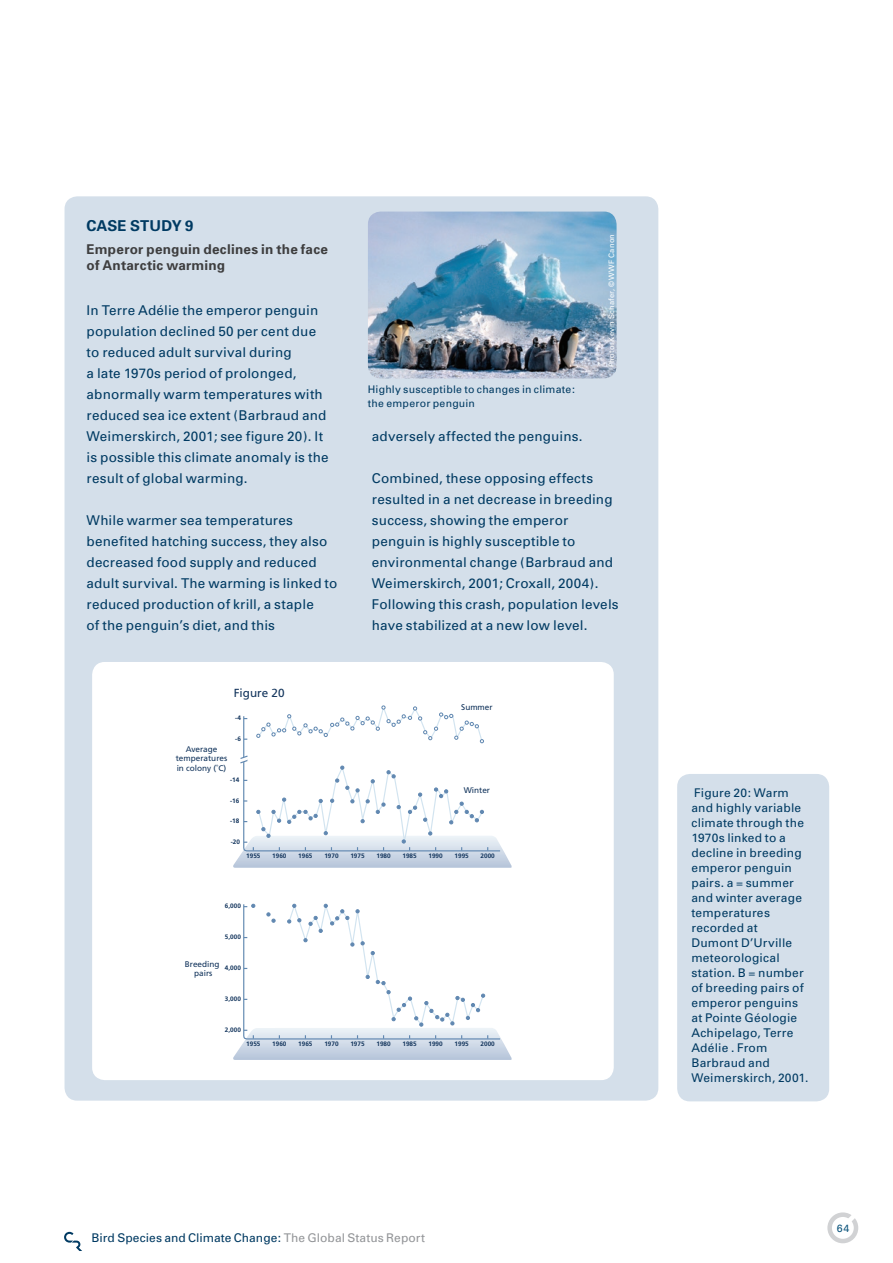
<style>
.page{position:relative;width:893px;height:1263px;background:#fff}
.page>*{position:absolute;margin:0;border:0;box-sizing:border-box;transform-origin:0 0}
.case_heading{font:700 15px "Univers";color:#003a62}
.case_txt{font:13.5px/21px "Univers";letter-spacing:.015em;color:#003a62}
.case_bold{font:700 13.5px/16.5px "Univers";letter-spacing:.02em;color:#3e3e3f}
.diagram_text{font:12px/15px "Univers";letter-spacing:.015em;color:#003a62}
.t1{font:11.7px "Frutiger";color:#12345c}
.footnote{font:10.5px/13.5px "Univers";letter-spacing:.025em;color:#003a62}
.t2{font:10.5px "Univers";color:#0b537b}
.t3{font:8.25px/9.9px "Frutiger";color:#12345c;text-align:center}
.footnote-2{font:7.5px "Univers";letter-spacing:.025em;color:#fff}
.t4{font:700 6.45px "Frutiger";color:#12345c}
.s1{color:#939598}
</style>
<div class="page">
<div style="left:827px;top:1212px;width:31px;height:31px;border:4px solid #d1d2d4;border-radius:50%"></div>
<svg style="left:837px;top:1212px;width:22px;height:21px"></svg>
<svg style="left:64px;top:1232px;width:18px;height:19px"></svg>
<div style="left:65px;top:196px;width:593px;height:905px;background:#d4dfea;border-radius:13px"></div>
<div style="left:92px;top:662px;width:522px;height:418px;background:#fff;border-radius:13px"></div>
<svg style="left:256px;top:705px;width:228px;height:38px"></svg>
<svg style="left:233px;top:756px;width:279px;height:112px"></svg>
<svg style="left:244px;top:904px;width:11px;height:4px"></svg>
<svg style="left:266px;top:912px;width:10px;height:11px"></svg>
<svg style="left:287px;top:904px;width:78px;height:42px"></svg>
<svg style="left:371px;top:951px;width:4px;height:4px"></svg>
<svg style="left:233px;top:975px;width:279px;height:85px"></svg>
<div style="left:677px;top:774px;width:152px;height:327px;background:#d4dfea;border-radius:13px"></div>
<img style="left:368px;top:212px;width:249px;height:166px;border-radius:13px">
<p class="case_heading" style="left:87px;top:217px;width:21px">Case</p>
<p class="case_heading" style="left:130px;top:217px;width:22px">Study</p>
<p class="case_heading" style="left:185px;top:217px;width:10px">9</p>
<p class="case_bold" style="left:87px;top:241px;width:243px">Emperor penguin declines in the face of Antarctic warming</p>
<p class="case_txt" style="left:87px;top:300px;width:244px">In Terre Adélie the emperor penguin population declined 50 per cent due to reduced adult survival during<br>a late 1970s period of prolonged, abnormally warm temperatures with reduced sea ice extent (Barbraud and Weimerskirch, 2001; see figure 20). It is possible this climate anomaly is the result of global warming.</p>
<p class="case_txt" style="left:87px;top:510px;width:252px">While warmer sea temperatures benefited hatching success, they also decreased food supply and reduced adult survival. The warming is linked to reduced production of krill, a staple<br>of the penguin’s diet, and this</p>
<p class="t1" style="left:234px;top:686px;width:52px">Figure 20</p>
<p class="t4" style="left:235px;top:714px;width:7px">-4</p>
<p class="t3" style="left:176px;top:744px;width:53px">Average temperatures in colony (˚C)</p>
<p class="t4" style="left:235px;top:734px;width:7px">-6</p>
<p class="t4" style="left:230px;top:776px;width:11px">-14</p>
<p class="t4" style="left:230px;top:796px;width:11px">-16</p>
<p class="t4" style="left:230px;top:817px;width:11px">-18</p>
<p class="t4" style="left:231px;top:838px;width:11px">-20</p>
<p class="footnote" style="left:368px;top:383px;width:209px">Highly susceptible to changes in climate: the emperor penguin</p>
<p class="footnote-2" style="left:607px;top:367px;width:135px;rotate:-90deg">Photo: Kevin Schafer, © WWF Canon</p>
<p class="case_txt" style="left:372px;top:426px;width:212px">adversely affected the penguins.</p>
<p class="case_txt" style="left:372px;top:468px;width:248px">Combined, these opposing effects resulted in a net decrease in breeding success, showing the emperor penguin is highly susceptible to environmental change (Barbraud and Weimerskirch, 2001; Croxall, 2004).<br>Following this crash, population levels have stabilized at a new low level.</p>
<p class="t3" style="left:461px;top:702px;width:33px">Summer</p>
<p class="t3" style="left:464px;top:785px;width:28px">Winter</p>
<p class="t4" style="left:246px;top:852px;width:16px">1955</p>
<p class="t4" style="left:272px;top:852px;width:16px">1960</p>
<p class="t4" style="left:298px;top:852px;width:16px">1965</p>
<p class="t4" style="left:324px;top:852px;width:16px">1970</p>
<p class="t4" style="left:350px;top:852px;width:16px">1975</p>
<p class="t4" style="left:376px;top:852px;width:16px">1980</p>
<p class="t4" style="left:402px;top:852px;width:16px">1985</p>
<p class="t4" style="left:429px;top:852px;width:16px">1990</p>
<p class="t4" style="left:455px;top:852px;width:16px">1995</p>
<p class="t4" style="left:481px;top:852px;width:16px">2000</p>
<p class="t4" style="left:225px;top:902px;width:18px">6,000</p>
<p class="t4" style="left:225px;top:933px;width:18px">5,000</p>
<p class="t3" style="left:185px;top:959px;width:36px">Breeding pairs</p>
<p class="t4" style="left:225px;top:964px;width:18px">4,000</p>
<p class="t4" style="left:225px;top:995px;width:18px">3,000</p>
<p class="t4" style="left:225px;top:1026px;width:18px">2,000</p>
<p class="t4" style="left:246px;top:1040px;width:16px">1955</p>
<p class="t4" style="left:272px;top:1040px;width:16px">1960</p>
<p class="t4" style="left:298px;top:1040px;width:16px">1965</p>
<p class="t4" style="left:324px;top:1040px;width:16px">1970</p>
<p class="t4" style="left:350px;top:1040px;width:16px">1975</p>
<p class="t4" style="left:376px;top:1040px;width:16px">1980</p>
<p class="t4" style="left:402px;top:1040px;width:16px">1985</p>
<p class="t4" style="left:429px;top:1040px;width:16px">1990</p>
<p class="t4" style="left:455px;top:1040px;width:16px">1995</p>
<p class="t4" style="left:481px;top:1040px;width:16px">2000</p>
<p class="diagram_text" style="left:92px;top:1231px;width:335px">Bird Species and Climate Change: <span class="s1">The Global Status Report</span></p>
<p class="diagram_text" style="left:691px;top:785px;width:119px">Figure 20: Warm and highly variable climate through the<br>1970s linked to a decline in breeding emperor penguin pairs. a = summer and winter average temperatures recorded at<br>Dumont D’Urville meteorological station. B = number of breeding pairs of emperor penguins at Pointe Géologie<br>Achipelago, Terre<br>Adélie . From<br>Barbraud and<br>Weimerskirch, 2001.</p>
<p class="t2" style="left:837px;top:1222px;width:14px">64</p>
</div>
